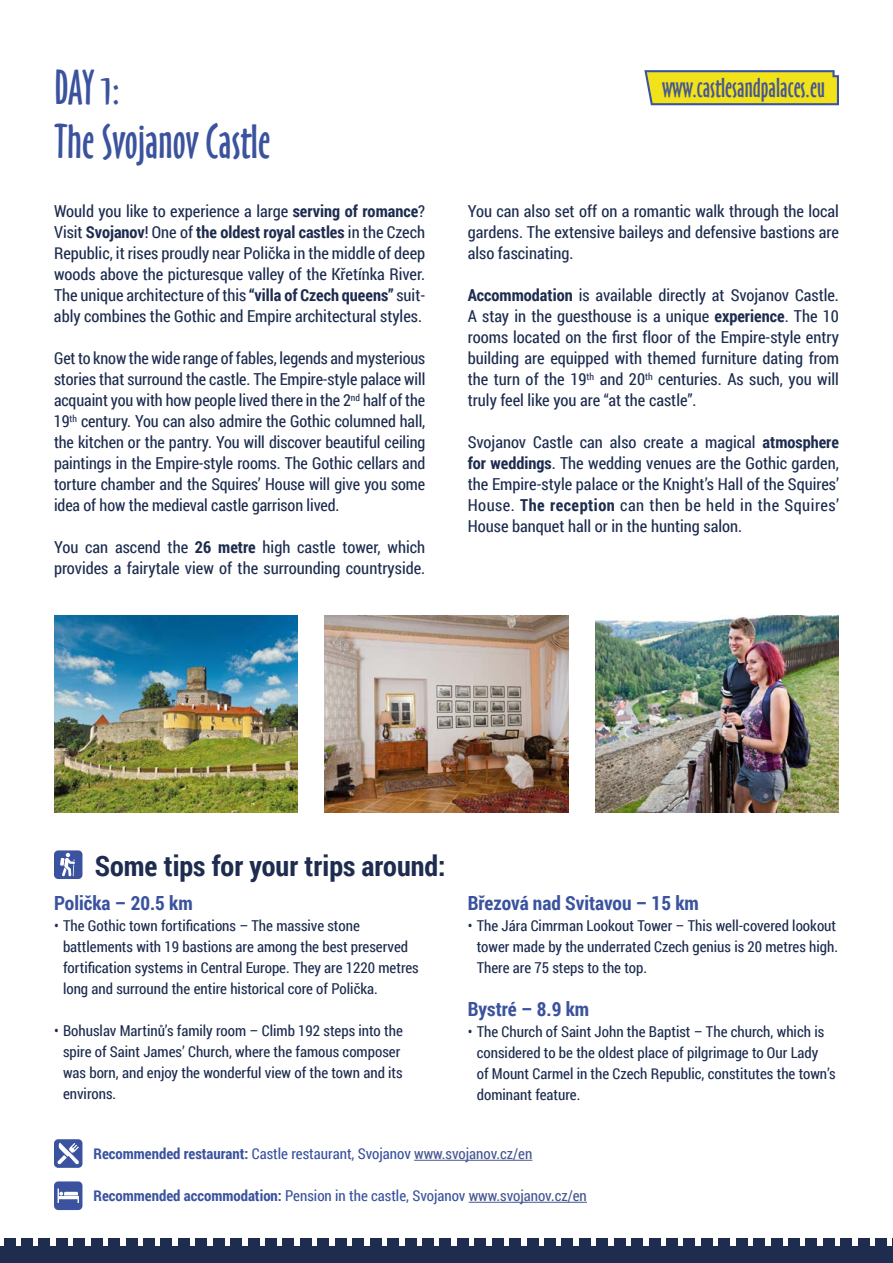
<style>
.page{position:relative;width:893px;height:1263px;background:#fff}
.page>*{position:absolute;margin:0;border:0;box-sizing:border-box;transform-origin:0 0}
.t1{font:45px/54px "Oz Handicraft BT";color:#3b539e}
.t2{font:700 28.2px "Roboto Condensed";color:#1d2c4f}
.t3{font:25.65px "Oz Handicraft BT";color:#465792}
.t4{font:700 19.5px "Roboto Condensed";color:#3b539e}
.t5{font:16.5px/21px "Roboto Condensed";color:#1d2c4f;text-align:justify}
.t6{font:15px/21px "Roboto Condensed";color:#1d2c4f}
.t7{font:15px "Roboto Condensed";color:#3b539e}
.s1{font-weight:700}
.s2{color:#465792}
</style>
<div class="page">
<div style="left:875px;top:1238px;width:12px;height:9px;background:#1d2c4f"></div>
<div style="left:858px;top:1238px;width:12px;height:9px;background:#1d2c4f"></div>
<div style="left:840px;top:1238px;width:12px;height:9px;background:#1d2c4f"></div>
<div style="left:823px;top:1238px;width:12px;height:9px;background:#1d2c4f"></div>
<div style="left:806px;top:1238px;width:11px;height:9px;background:#1d2c4f"></div>
<div style="left:788px;top:1238px;width:12px;height:9px;background:#1d2c4f"></div>
<div style="left:771px;top:1238px;width:11px;height:9px;background:#1d2c4f"></div>
<div style="left:753px;top:1238px;width:12px;height:9px;background:#1d2c4f"></div>
<div style="left:736px;top:1238px;width:11px;height:9px;background:#1d2c4f"></div>
<div style="left:718px;top:1238px;width:12px;height:9px;background:#1d2c4f"></div>
<div style="left:701px;top:1238px;width:12px;height:9px;background:#1d2c4f"></div>
<div style="left:684px;top:1238px;width:11px;height:9px;background:#1d2c4f"></div>
<div style="left:666px;top:1238px;width:12px;height:9px;background:#1d2c4f"></div>
<div style="left:649px;top:1238px;width:11px;height:9px;background:#1d2c4f"></div>
<div style="left:631px;top:1238px;width:12px;height:9px;background:#1d2c4f"></div>
<div style="left:614px;top:1238px;width:11px;height:9px;background:#1d2c4f"></div>
<div style="left:596px;top:1238px;width:12px;height:9px;background:#1d2c4f"></div>
<div style="left:579px;top:1238px;width:12px;height:9px;background:#1d2c4f"></div>
<div style="left:562px;top:1238px;width:11px;height:9px;background:#1d2c4f"></div>
<div style="left:544px;top:1238px;width:12px;height:9px;background:#1d2c4f"></div>
<div style="left:527px;top:1238px;width:11px;height:9px;background:#1d2c4f"></div>
<div style="left:509px;top:1238px;width:12px;height:9px;background:#1d2c4f"></div>
<div style="left:492px;top:1238px;width:11px;height:9px;background:#1d2c4f"></div>
<div style="left:474px;top:1238px;width:12px;height:9px;background:#1d2c4f"></div>
<div style="left:457px;top:1238px;width:12px;height:9px;background:#1d2c4f"></div>
<div style="left:440px;top:1238px;width:11px;height:9px;background:#1d2c4f"></div>
<div style="left:422px;top:1238px;width:12px;height:9px;background:#1d2c4f"></div>
<div style="left:405px;top:1238px;width:11px;height:9px;background:#1d2c4f"></div>
<div style="left:387px;top:1238px;width:12px;height:9px;background:#1d2c4f"></div>
<div style="left:370px;top:1238px;width:11px;height:9px;background:#1d2c4f"></div>
<div style="left:352px;top:1238px;width:12px;height:9px;background:#1d2c4f"></div>
<div style="left:335px;top:1238px;width:12px;height:9px;background:#1d2c4f"></div>
<div style="left:318px;top:1238px;width:11px;height:9px;background:#1d2c4f"></div>
<div style="left:300px;top:1238px;width:12px;height:9px;background:#1d2c4f"></div>
<div style="left:283px;top:1238px;width:11px;height:9px;background:#1d2c4f"></div>
<div style="left:265px;top:1238px;width:12px;height:9px;background:#1d2c4f"></div>
<div style="left:248px;top:1238px;width:11px;height:9px;background:#1d2c4f"></div>
<div style="left:230px;top:1238px;width:12px;height:9px;background:#1d2c4f"></div>
<div style="left:213px;top:1238px;width:12px;height:9px;background:#1d2c4f"></div>
<div style="left:195px;top:1238px;width:12px;height:9px;background:#1d2c4f"></div>
<div style="left:178px;top:1238px;width:12px;height:9px;background:#1d2c4f"></div>
<div style="left:161px;top:1238px;width:11px;height:9px;background:#1d2c4f"></div>
<div style="left:143px;top:1238px;width:12px;height:9px;background:#1d2c4f"></div>
<div style="left:126px;top:1238px;width:11px;height:9px;background:#1d2c4f"></div>
<div style="left:108px;top:1238px;width:12px;height:9px;background:#1d2c4f"></div>
<div style="left:91px;top:1238px;width:12px;height:9px;background:#1d2c4f"></div>
<div style="left:73px;top:1238px;width:12px;height:9px;background:#1d2c4f"></div>
<div style="left:56px;top:1238px;width:12px;height:9px;background:#1d2c4f"></div>
<div style="left:39px;top:1238px;width:11px;height:9px;background:#1d2c4f"></div>
<div style="left:21px;top:1238px;width:12px;height:9px;background:#1d2c4f"></div>
<div style="left:4px;top:1238px;width:11px;height:9px;background:#1d2c4f"></div>
<div style="left:0;top:1246px;width:893px;height:17px;background:#1d2c4f"></div>
<hr style="left:414px;top:1160px;width:118px;height:1px;background:#465792">
<hr style="left:469px;top:1202px;width:118px;height:1px;background:#465792">
<div style="left:54px;top:850px;width:28px;height:29px;background:#3b539e;border-radius:4px"></div>
<svg style="left:60px;top:853px;width:15px;height:23px"></svg>
<div style="left:54px;top:1139px;width:28px;height:29px;background:#3b539e;border-radius:4px"></div>
<svg style="left:57px;top:1143px;width:22px;height:21px"></svg>
<div style="left:54px;top:1181px;width:28px;height:29px;background:#3b539e;border-radius:4px"></div>
<svg style="left:58px;top:1188px;width:21px;height:15px"></svg>
<img style="left:54px;top:616px;width:243px;height:197px">
<img style="left:325px;top:616px;width:243px;height:197px">
<img style="left:596px;top:616px;width:243px;height:197px">
<svg style="left:644px;top:70px;width:195px;height:35px;background:#d9d030"></svg>
<h1 class="t1" style="left:54px;top:61px;width:218px">DAY 1:<br>The Svojanov Castle</h1>
<h3 class="t3" style="left:662px;top:73px;width:164px">www.castlesandpalaces.eu</h3>
<p class="t5" style="left:54px;top:200px;width:373px">Would you like to experience a large <span class="s1">serving of romance</span>?<br>Visit <span class="s1">Svojanov</span>! One of <span class="s1">the oldest royal castles</span> in the Czech Republic, it rises proudly near Polička in the middle of deep woods above the picturesque valley of the Křetínka River.<br>The unique architecture of this <span class="s1">“villa of Czech queens”</span> suit&shy;ably combines the Gothic and Empire architectural styles.</p>
<p class="t5" style="left:54px;top:347px;width:373px">Get to know the wide range of fables, legends and mysterious stories that surround the castle. The Empire-style palace will acquaint you with how people lived there in the 2<sup>nd</sup> half of the 19<sup>th</sup> century. You can also admire the Gothic columned hall, the kitchen or the pantry. You will discover beautiful ceiling paintings in the Empire-style rooms. The Gothic cellars and torture chamber and the Squires’ House will give you some idea of how the medieval castle garrison lived.</p>
<p class="t5" style="left:54px;top:536px;width:373px">You can ascend the <span class="s1">26 metre</span> high castle tower, which provides a fairytale view of the surrounding countryside.</p>
<p class="t5" style="left:468px;top:200px;width:373px">You can also set off on a romantic walk through the local gardens. The extensive baileys and defensive bastions are also fascinating.</p>
<p class="t5" style="left:468px;top:284px;width:373px"><span class="s1">Accommodation</span> is available directly at Svojanov Castle.<br>A stay in the guesthouse is a unique <span class="s1">experience</span>. The 10 rooms located on the first floor of the Empire-style entry building are equipped with themed furniture dating from the turn of the 19<sup>th</sup> and 20<sup>th</sup> centuries. As such, you will truly feel like you are “at the castle”.</p>
<p class="t5" style="left:468px;top:431px;width:373px">Svojanov Castle can also create a magical <span class="s1">atmosphere for weddings</span>. The wedding venues are the Gothic garden, the Empire-style palace or the Knight’s Hall of the Squires’ House. <span class="s1">The reception</span> can then be held in the Squires’ House banquet hall or in the hunting salon.</p>
<h2 class="t2" style="left:95px;top:846px;width:352px">Some tips for your trips around:</h2>
<p class="t4" style="left:54px;top:889px;width:140px">Polička – 20.5 km</p>
<p class="t6" style="left:63px;top:915px;width:357px;text-indent:-9px">• The Gothic town fortifications – The massive stone battlements with 19 bastions are among the best preserved fortification systems in Central Europe. They are 1220 metres long and surround the entire historical core of Polička.</p>
<p class="t6" style="left:63px;top:1020px;width:341px;text-indent:-9px">• Bohuslav Martinů’s family room – Climb 192 steps into the spire of Saint James’ Church, where the famous composer was born, and enjoy the wonderful view of the town and its environs.</p>
<p class="t4" style="left:468px;top:889px;width:233px">Březová nad Svitavou – 15 km</p>
<p class="t6" style="left:477px;top:915px;width:363px;text-indent:-9px">• The Jára Cimrman Lookout Tower – This well-covered lookout tower made by the underrated Czech genius is 20 metres high.<br>There are 75 steps to the top.</p>
<p class="t4" style="left:468px;top:995px;width:123px">Bystré – 8.9 km</p>
<p class="t6" style="left:477px;top:1020px;width:360px;text-indent:-9px">• The Church of Saint John the Baptist – The church, which is considered to be the oldest place of pilgrimage to Our Lady<br>of Mount Carmel in the Czech Republic, constitutes the town’s dominant feature.</p>
<p class="t7" style="left:94px;top:1143px;width:440px"><span class="s1">Recommended restaurant:</span> Castle restaurant, Svojanov <span class="s2">www.svojanov.cz/en</span></p>
<p class="t7" style="left:94px;top:1185px;width:495px"><span class="s1">Recommended accommodation:</span> Pension in the castle, Svojanov <span class="s2">www.svojanov.cz/en</span></p>
</div>
